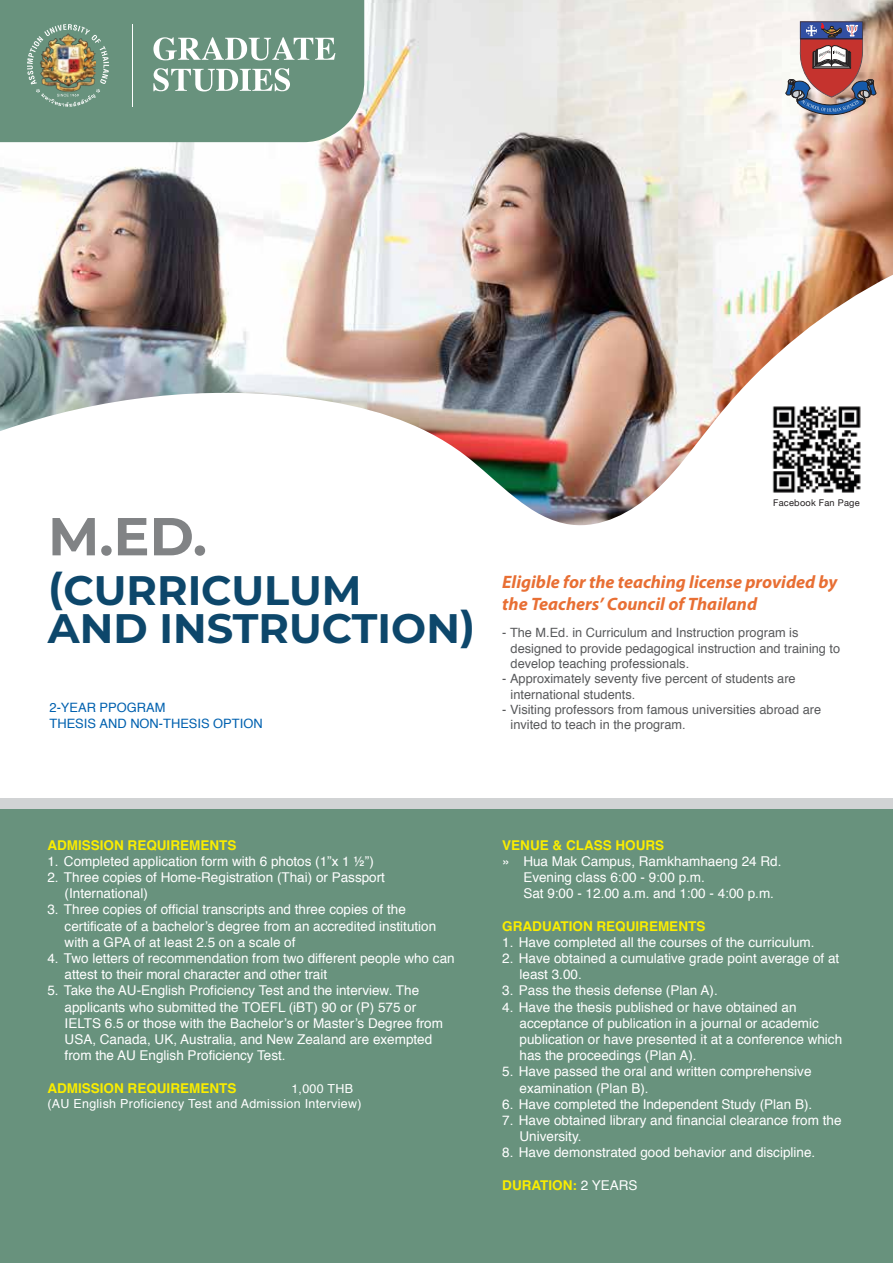
<style>
.page{position:relative;width:893px;height:1263px;background:#fff}
.page>*{position:absolute;margin:0;border:0;box-sizing:border-box;transform-origin:0 0}
.t1{font:700 53.4px "Montserrat";color:#818385}
.t2{font:700 41.25px/38px "Montserrat";color:#0d476b}
.t3{font:italic 700 18px/21.6px "Myriad Pro";color:#e86f34}
.t4{font:13.5px/16.2px "Helvetica";color:#fff}
.t5{font:700 13.5px "Helvetica";color:#faed00}
.t6{font:12.9px/15.1px "Helvetica";color:#0061af}
.t7{font:12.75px/15.3px "Helvetica";color:#58595b}
.t8{font:12.45px/15px "Helvetica";letter-spacing:.025em;color:#fff}
.t9{font:9.3px "Helvetica Neue";letter-spacing:.025em;color:#231f20}
.s1{font-weight:400;color:#fff}
</style>
<div class="page">
<img style="left:0;top:0;width:893px;height:526px">
<div style="left:0;top:809px;width:893px;height:454px;background:#68927d"></div>
<div style="left:0;top:799px;width:893px;height:10px;background:#d1d3d4"></div>
<div style="left:0;top:0;width:364px;height:142px;background:#68927d"></div>
<img style="left:27px;top:24px;width:82px;height:83px">
<svg style="left:153px;top:37px;width:182px;height:23px"></svg>
<svg style="left:153px;top:68px;width:137px;height:23px"></svg>
<hr style="left:132px;top:24px;width:1px;height:83px;background:#fff">
<div style="left:767px;top:488px;width:98px;height:25px;background:#fff"></div>
<img style="left:767px;top:400px;width:98px;height:93px">
<img style="left:786px;top:21px;width:90px;height:105px">
<h1 class="t1" style="left:48px;top:498px;width:160px">M.ED.</h1>
<h2 class="t2" style="left:48px;top:569px;width:429px">(CURRICULUM<br>AND INSTRUCTION)</h2>
<p class="t6" style="left:50px;top:701px;width:215px">2-YEAR PPOGRAM<br>THESIS AND NON-THESIS OPTION</p>
<p class="t9" style="left:773px;top:496px;width:88px">Facebook Fan Page</p>
<h3 class="t3" style="left:502px;top:571px;width:337px">Eligible for the teaching license provided by the Teachers’ Council of Thailand</h3>
<p class="t7" style="left:511px;top:626px;width:331px;text-indent:-8px">- The M.Ed. in Curriculum and Instruction program is designed to provide pedagogical instruction and training to develop teaching professionals.</p>
<p class="t7" style="left:511px;top:672px;width:287px;text-indent:-8px">- Approximately seventy five percent of students are international students.</p>
<p class="t7" style="left:511px;top:702px;width:312px;text-indent:-8px">- Visiting professors from famous universities abroad are invited to teach in the program.</p>
<p class="t5" style="left:47px;top:834px;width:191px">ADMISSION REQUIREMENTS</p>
<p class="t4" style="left:47px;top:853px;width:328px">1. Completed application form with 6 photos (1”x 1 ½”)</p>
<p class="t4" style="left:65px;top:869px;width:322px;text-indent:-17px">2. Three copies of Home-Registration (Thai) or Passport (International)</p>
<p class="t4" style="left:65px;top:902px;width:373px;text-indent:-17px">3. Three copies of official transcripts and three copies of the certificate of a bachelor’s degree from an accredited institution with a GPA of at least 2.5 on a scale of</p>
<p class="t4" style="left:65px;top:950px;width:392px;text-indent:-17px">4. Two letters of recommendation from two different people who can attest to their moral character and other trait</p>
<p class="t4" style="left:65px;top:983px;width:380px;text-indent:-17px">5. Take the AU-English Proficiency Test and the interview. The applicants who submitted the TOEFL (iBT) 90 or (P) 575 or IELTS 6.5 or those with the Bachelor’s or Master’s Degree from USA, Canada, UK, Australia, and New Zealand are exempted from the AU English Proficiency Test.</p>
<p class="t5" style="left:47px;top:1077px;width:191px">ADMISSION REQUIREMENTS</p>
<p class="t8" style="left:47px;top:1081px;width:316px;text-indent:244px">1,000 THB (AU English Proficiency Test and Admission Interview)</p>
<p class="t5" style="left:502px;top:834px;width:164px">VENUE &amp; CLASS HOURS</p>
<p class="t4" style="left:523px;top:853px;width:260px;text-indent:-21px">» Hua Mak Campus, Ramkhamhaeng 24 Rd.<br>Evening class 6:00 - 9:00 p.m.<br>Sat 9:00 - 12.00 a.m. and 1:00 - 4:00 p.m.</p>
<p class="t5" style="left:502px;top:915px;width:205px">GRADUATION REQUIREMENTS</p>
<p class="t4" style="left:502px;top:934px;width:314px">1. Have completed all the courses of the curriculum.</p>
<p class="t4" style="left:519px;top:950px;width:321px;text-indent:-17px">2. Have obtained a cumulative grade point average of at least 3.00.</p>
<p class="t4" style="left:502px;top:983px;width:217px">3. Pass the thesis defense (Plan A).</p>
<p class="t4" style="left:519px;top:999px;width:324px;text-indent:-17px">4. Have the thesis published or have obtained an acceptance of publication in a journal or academic publication or have presented it at a conference which has the proceedings (Plan A).</p>
<p class="t4" style="left:519px;top:1064px;width:293px;text-indent:-17px">5. Have passed the oral and written comprehensive examination (Plan B).</p>
<p class="t4" style="left:502px;top:1096px;width:311px">6. Have completed the Independent Study (Plan B).</p>
<p class="t4" style="left:519px;top:1112px;width:323px;text-indent:-17px">7. Have obtained library and financial clearance from the<br>University.</p>
<p class="t4" style="left:502px;top:1145px;width:314px">8. Have demonstrated good behavior and discipline.</p>
<p class="t5" style="left:502px;top:1174px;width:137px">DURATION: <span class="s1">2 YEARS</span></p>
</div>
